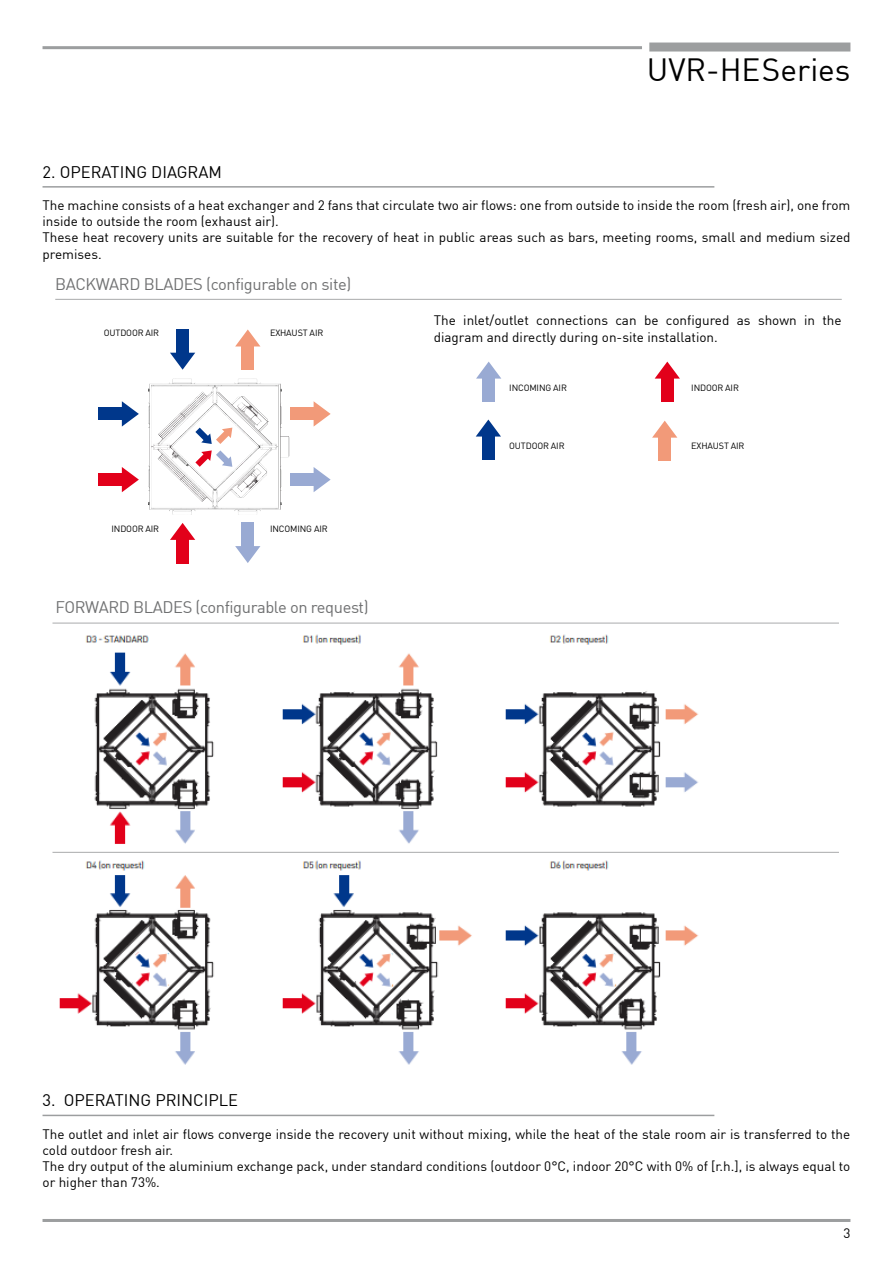
<style>
.page{position:relative;width:893px;height:1263px;background:#fff}
.page>*{position:absolute;margin:0;border:0;box-sizing:border-box;transform-origin:0 0}
.t1{font:31.5px "DIN";color:#000}
.t2{font:16.5px "DIN";letter-spacing:-.025em;color:#707172}
.t3{font:16.5px "DIN";color:#000}
.t4{font:13.5px/16.2px "DIN";color:#000}
.t5{font:9px "DIN Pro";letter-spacing:-.015em;color:#000}
</style>
<div class="page">
<hr style="left:43px;top:46px;width:599px;height:3px;background:#9c9e9f">
<hr style="left:43px;top:1219px;width:807px;height:3px;background:#9c9e9f">
<div style="left:649px;top:43px;width:201px;height:9px;background:#9c9e9f"></div>
<hr style="left:43px;top:186px;width:671px;height:2px;background:#9c9e9f">
<hr style="left:43px;top:1115px;width:671px;height:1px;background:#9c9e9f">
<img style="left:85px;top:634px;width:614px;height:210px">
<hr style="left:52px;top:852px;width:787px;height:1px;background:#a9aaac">
<hr style="left:52px;top:623px;width:787px;height:1px;background:#a9aaac">
<hr style="left:55px;top:299px;width:787px;height:1px;background:#a9aaac">
<div style="left:482px;top:434px;width:12px;height:26px;background:#00378b"></div>
<svg style="left:476px;top:419px;width:25px;height:18px"></svg>
<div style="left:661px;top:376px;width:12px;height:26px;background:#e2001a"></div>
<svg style="left:655px;top:362px;width:25px;height:17px"></svg>
<div style="left:659px;top:435px;width:12px;height:26px;background:#f29a79"></div>
<svg style="left:652px;top:421px;width:25px;height:17px"></svg>
<div style="left:482px;top:376px;width:13px;height:26px;background:#99aad3"></div>
<svg style="left:476px;top:362px;width:25px;height:17px"></svg>
<svg style="left:279px;top:384px;width:11px;height:126px"></svg>
<img style="left:148px;top:379px;width:132px;height:25px">
<img style="left:272px;top:443px;width:17px;height:45px">
<div style="left:176px;top:329px;width:13px;height:27px;background:#00378b"></div>
<svg style="left:170px;top:353px;width:25px;height:17px"></svg>
<div style="left:99px;top:408px;width:26px;height:12px;background:#00378b"></div>
<svg style="left:122px;top:401px;width:17px;height:26px"></svg>
<div style="left:176px;top:537px;width:13px;height:26px;background:#e2001a"></div>
<svg style="left:170px;top:523px;width:25px;height:17px"></svg>
<div style="left:99px;top:473px;width:26px;height:13px;background:#e2001a"></div>
<svg style="left:122px;top:467px;width:17px;height:25px"></svg>
<div style="left:242px;top:344px;width:12px;height:26px;background:#f29a79"></div>
<svg style="left:235px;top:329px;width:25px;height:17px"></svg>
<div style="left:242px;top:523px;width:12px;height:26px;background:#99aad3"></div>
<svg style="left:235px;top:546px;width:25px;height:17px"></svg>
<svg style="left:177px;top:392px;width:95px;height:92px"></svg>
<div style="left:286px;top:468px;width:23px;height:23px;background:#fff"></div>
<div style="left:286px;top:402px;width:23px;height:23px;background:#fff"></div>
<div style="left:290px;top:408px;width:26px;height:12px;background:#f29a79"></div>
<svg style="left:314px;top:401px;width:17px;height:25px"></svg>
<div style="left:290px;top:473px;width:26px;height:13px;background:#99aad3"></div>
<svg style="left:314px;top:467px;width:17px;height:25px"></svg>
<img style="left:59px;top:860px;width:640px;height:205px">
<h1 class="t1" style="left:647px;top:50px;width:205px">UVR-HE Series</h1>
<p class="t3" style="left:43px;top:161px;width:181px">2. OPERATING DIAGRAM</p>
<p class="t4" style="left:43px;top:197px;width:809px">The machine consists of a heat exchanger and 2 fans that circulate two air flows: one from outside to inside the room (fresh air), one from inside to outside the room (exhaust air).<br>These heat recovery units are suitable for the recovery of heat in public areas such as bars, meeting rooms, small and medium sized premises.</p>
<p class="t2" style="left:55px;top:274px;width:297px">BACKWARD BLADES (configurable on site)</p>
<p class="t5" style="left:104px;top:326px;width:57px">OUTDOOR AIR</p>
<p class="t5" style="left:270px;top:326px;width:55px">EXHAUST AIR</p>
<p class="t5" style="left:112px;top:523px;width:49px">INDOOR AIR</p>
<p class="t5" style="left:270px;top:523px;width:59px">INCOMING AIR</p>
<p class="t2" style="left:56px;top:597px;width:314px">FORWARD BLADES (configurable on request)</p>
<p class="t4" style="left:434px;top:312px;width:409px">The inlet/outlet connections can be configured as shown in the diagram and directly during on-site installation.</p>
<p class="t5" style="left:691px;top:381px;width:49px">INDOOR AIR</p>
<p class="t5" style="left:509px;top:382px;width:59px">INCOMING AIR</p>
<p class="t5" style="left:509px;top:440px;width:57px">OUTDOOR AIR</p>
<p class="t5" style="left:691px;top:440px;width:55px">EXHAUST AIR</p>
<p class="t3" style="left:43px;top:1090px;width:197px">3. OPERATING PRINCIPLE</p>
<p class="t4" style="left:43px;top:1125px;width:809px">The outlet and inlet air flows converge inside the recovery unit without mixing, while the heat of the stale room air is transferred to the cold outdoor fresh air.<br>The dry output of the aluminium exchange pack, under standard conditions (outdoor 0°C, indoor 20°C with 0% of [r.h.], is always equal to or higher than 73%.</p>
<p class="t4" style="left:843px;top:1225px;width:9px">3</p>
</div>
